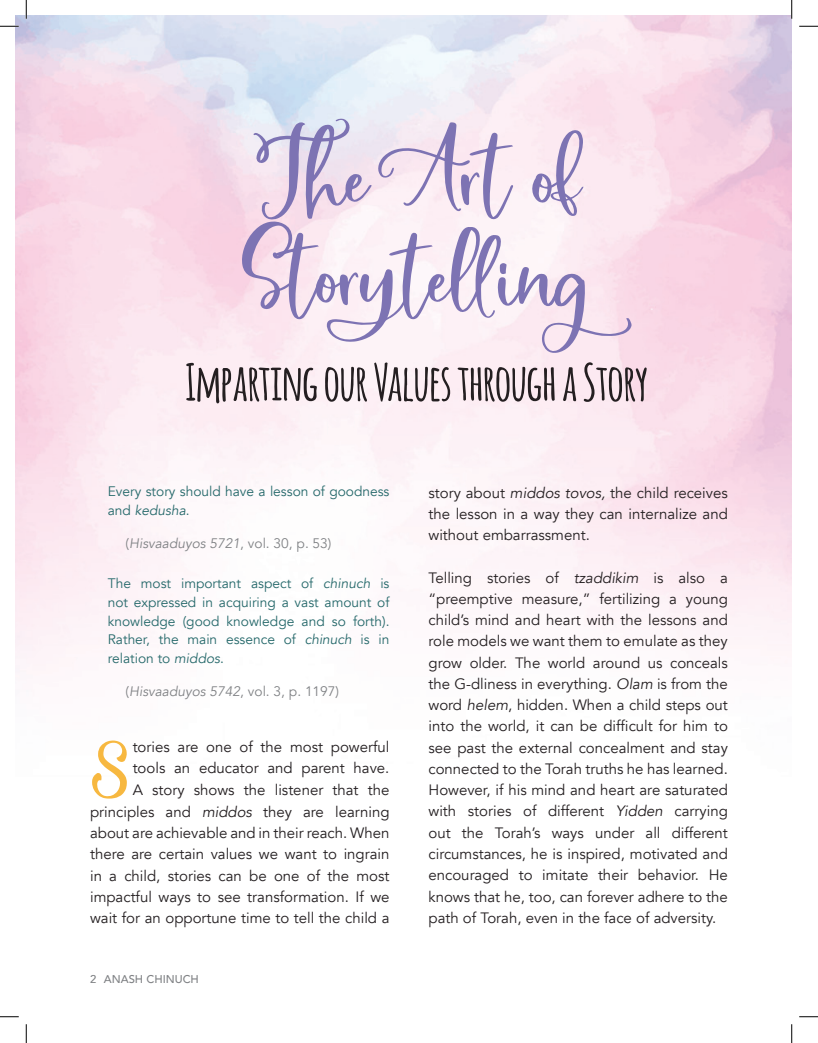
<style>
.page{position:relative;width:818px;height:1043px;background:#fff}
.page>*{position:absolute;margin:0;border:0;box-sizing:border-box;transform-origin:0 0}
.t1{font:150px "Bushel And Peck";letter-spacing:.005em;color:#7d73b3}
.p{font:66.25px "Smoothie Shoppe";color:#f7b840}
.t2{font:700 50px "Amatic";color:#241f21}
.p-2{font:15px/21.2px "Avenir";color:#241f21;text-align:justify}
.P_indent{font:13.75px/18.8px "Avenir";color:#26696b}
.gray_endent{font:13.75px "Avenir";color:#808285}
.gray_endent-2{font:italic 13.75px "Avenir";color:#808285}
.t3{font:500 11.25px "Avenir";color:#808285}
.s1{font-style:italic}
.s2{font-style:normal}
</style>
<div class="page">
<svg style="left:0;top:25px;width:19px;height:2px"></svg>
<svg style="left:799px;top:25px;width:19px;height:2px"></svg>
<svg style="left:0;top:1016px;width:19px;height:1px"></svg>
<svg style="left:799px;top:1016px;width:19px;height:1px"></svg>
<svg style="left:25px;top:0;width:2px;height:19px"></svg>
<svg style="left:25px;top:1024px;width:2px;height:18px"></svg>
<svg style="left:790px;top:0;width:2px;height:19px"></svg>
<svg style="left:791px;top:1024px;width:1px;height:18px"></svg>
<p class="t1" style="left:253px;top:105px;width:328px">The Art of</p>
<p class="t1" style="left:242px;top:205px;width:350px">Storytelling</p>
<p class="t2" style="left:185px;top:346px;width:463px">Imparting our Values through a Story</p>
<p class="P_indent" style="left:108px;top:482px;width:283px">Every story should have a lesson of goodness and <span class="s1">kedusha</span>.</p>
<p class="gray_endent-2" style="left:125px;top:535px;width:207px"><span class="s2">(</span>Hisvaaduyos 5721<span class="s2">, vol. 30, p. 53)</span></p>
<p class="P_indent" style="left:108px;top:574px;width:283px;text-align:justify">The most important aspect of <span class="s1">chinuch</span> is not expressed in acquiring a vast amount of knowledge (good knowledge and so forth).<br>Rather, the main essence of <span class="s1">chinuch</span> is in relation to <span class="s1">middos</span>.</p>
<p class="gray_endent" style="left:125px;top:683px;width:215px">(<span class="s1">Hisvaaduyos 5742</span>, vol. 3, p. 1197)</p>
<p class="p" style="left:90px;top:728px;width:41px">S</p>
<p class="p-2" style="left:90px;top:736px;width:301px;text-align:right">tories are one of the most powerful<br>tools an educator and parent have.<br>A story shows the listener that the principles and <span class="s1">middos</span> they are learning about are achievable and in their reach. When there are certain values we want to ingrain in a child, stories can be one of the most impactful ways to see transformation. If we wait for an opportune time to tell the child a</p>
<p class="t3" style="left:90px;top:969px;width:110px">2 ANASH CHINUCH</p>
<p class="p-2" style="left:428px;top:482px;width:301px">story about <span class="s1">middos tovos,</span> the child receives the lesson in a way they can internalize and without embarrassment.</p>
<p class="p-2" style="left:428px;top:567px;width:301px">Telling stories of <span class="s1">tzaddikim</span> is also a “preemptive measure,” fertilizing a young child’s mind and heart with the lessons and role models we want them to emulate as they grow older. The world around us conceals the G-dliness in everything. <span class="s1">Olam</span> is from the word <span class="s1">helem</span>, hidden. When a child steps out into the world, it can be difficult for him to see past the external concealment and stay connected to the Torah truths he has learned.<br>However, if his mind and heart are saturated with stories of different <span class="s1">Yidden</span> carrying out the Torah’s ways under all different circumstances, he is inspired, motivated and encouraged to imitate their behavior. He knows that he, too, can forever adhere to the path of Torah, even in the face of adversity.</p>
</div>
